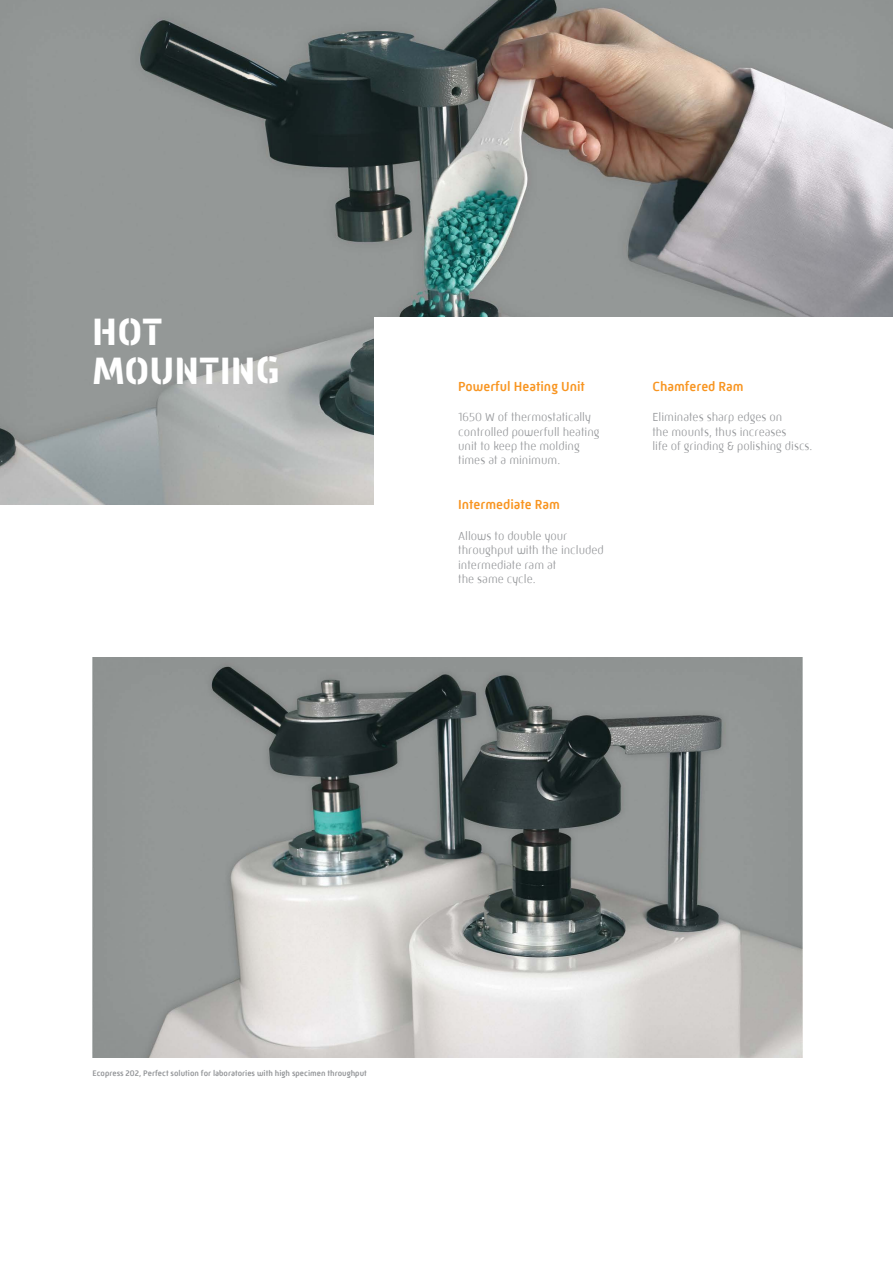
<style>
.page{position:relative;width:893px;height:1263px;background:#fff}
.page>*{position:absolute;margin:0;border:0;box-sizing:border-box;transform-origin:0 0}
.t1{font:700 39px/38.8px "Mic 32 New Stencil";color:#fff}
.t2{font:500 13.5px "Mic 32 New Rounded W00";color:#f89521}
.t3{font:300 12px/14.4px "Mic 32 New Rounded W00";color:#939598}
.t4{font:500 8.25px "Mic 32 New Rounded W00";color:#939598}
</style>
<div class="page">
<img style="left:0;top:0;width:893px;height:504px">
<div style="left:375px;top:318px;width:518px;height:315px;background:#fff"></div>
<img style="left:92px;top:657px;width:711px;height:400px">
<h1 class="t1" style="left:92px;top:312px;width:189px">HOT<br>MOUNTING</h1>
<p class="t2" style="left:458px;top:378px;width:128px">Powerful Heating Unit</p>
<p class="t3" style="left:458px;top:410px;width:143px">1650 W of thermostatically controlled powerfull heating unit to keep the molding times at a minimum.</p>
<p class="t2" style="left:458px;top:497px;width:103px">Intermediate Ram</p>
<p class="t3" style="left:458px;top:529px;width:147px">Allows to double your throughput with the included intermediate ram at<br>the same cycle.</p>
<p class="t2" style="left:652px;top:378px;width:93px">Chamfered Ram</p>
<p class="t3" style="left:652px;top:410px;width:162px">Eliminates sharp edges on<br>the mounts, thus increases<br>life of grinding &amp; polishing discs.</p>
<p class="t4" style="left:92px;top:1068px;width:276px">Ecopress 202, Perfect solution for laboratories with high specimen throughput</p>
</div>
